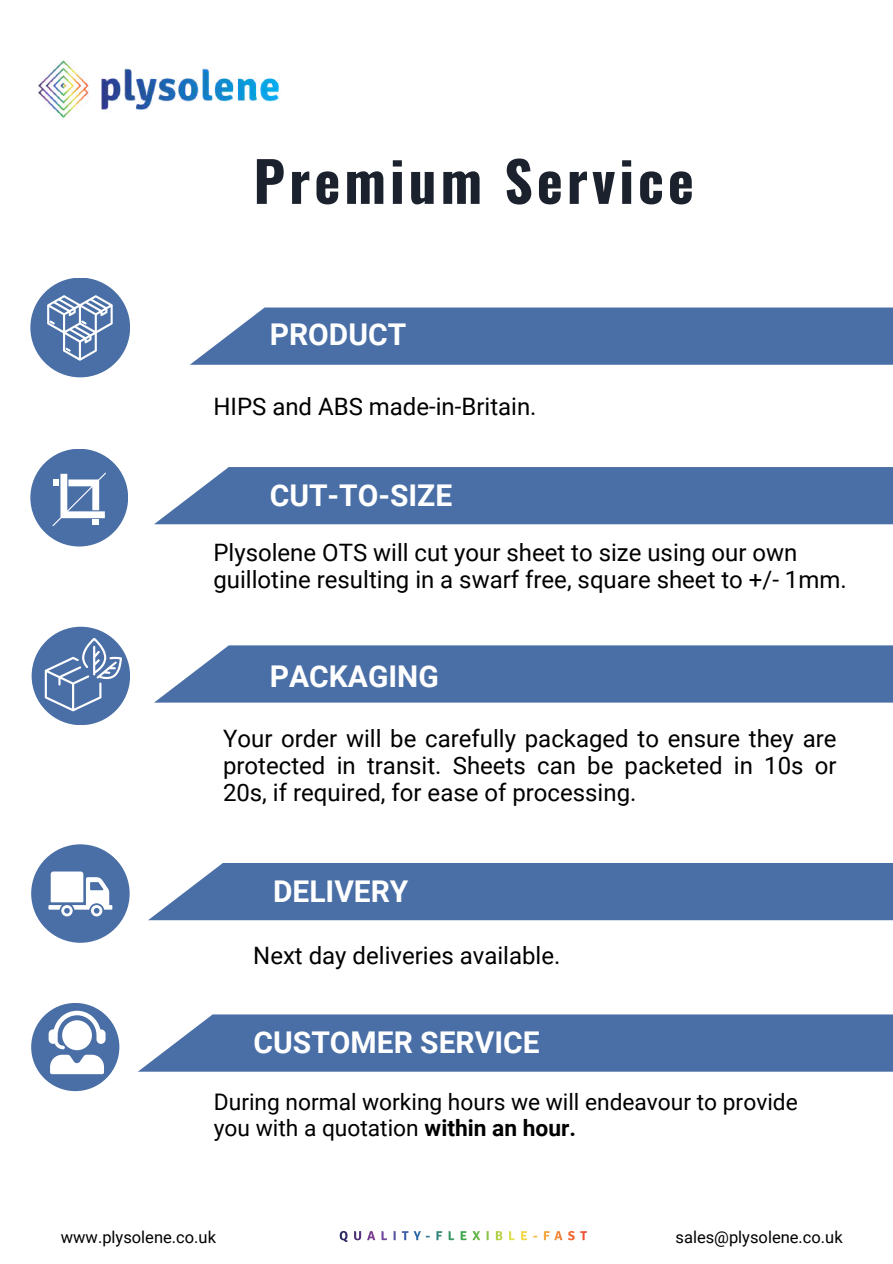
<style>
.page{position:relative;width:893px;height:1264px;background:#fff}
.page>*{position:absolute;margin:0;border:0;box-sizing:border-box;transform-origin:0 0}
.t1{font:700 55.2px "Oswald";letter-spacing:.075em;color:#1c212e}
.t2{font:700 30px "Roboto";color:#fff}
.t3{font:24px/27px "Roboto";color:#000}
.t4{font:22.8px/25.8px "Roboto";color:#000}
.t5{font:16.5px "Roboto";color:#000}
.s1{font-weight:700}
</style>
<div class="page">
<svg style="left:340px;top:1231px;width:247px;height:10px"></svg>
<svg style="left:190px;top:307px;width:702px;height:58px"></svg>
<div style="left:30px;top:277px;width:100px;height:100px;background:#4a6fa6;border-radius:50%"></div>
<svg style="left:47px;top:295px;width:66px;height:66px"></svg>
<div style="left:30px;top:449px;width:98px;height:97px;background:#4a6fa6;border-radius:50%"></div>
<svg style="left:52px;top:472px;width:54px;height:54px"></svg>
<div style="left:92px;top:519px;width:7px;height:6px;background:#fff"></div>
<div style="left:32px;top:626px;width:98px;height:99px;background:#4a6fa6;border-radius:50%"></div>
<svg style="left:45px;top:638px;width:77px;height:73px"></svg>
<div style="left:31px;top:844px;width:99px;height:98px;background:#4a6fa6;border-radius:50%"></div>
<svg style="left:48px;top:871px;width:64px;height:45px"></svg>
<div style="left:139px;top:1014px;width:753px;height:57px;background:#4a6fa6"></div>
<div style="left:31px;top:1002px;width:88px;height:89px;background:#4a6fa6;border-radius:50%"></div>
<svg style="left:49px;top:1010px;width:56px;height:64px"></svg>
<div style="left:154px;top:467px;width:738px;height:57px;background:#4a6fa6"></div>
<div style="left:155px;top:645px;width:737px;height:57px;background:#4a6fa6"></div>
<div style="left:148px;top:863px;width:744px;height:57px;background:#4a6fa6"></div>
<img style="left:38px;top:60px;width:242px;height:58px">
<h1 class="t1" style="left:253px;top:138px;width:442px">Premium Service</h1>
<p class="t2" style="left:270px;top:317px;width:138px">PRODUCT</p>
<p class="t3" style="left:213px;top:393px;width:324px">HIPS and ABS made-in-Britain.</p>
<p class="t2" style="left:270px;top:478px;width:184px">CUT-TO-SIZE</p>
<p class="t3" style="left:213px;top:539px;width:634px">Plysolene OTS will cut your sheet to size using our own guillotine resulting in a swarf free, square sheet to +/- 1mm.</p>
<p class="t2" style="left:270px;top:659px;width:170px">PACKAGING</p>
<p class="t3" style="left:223px;top:725px;width:615px;text-align:justify">Your order will be carefully packaged to ensure they are protected in transit. Sheets can be packeted in 10s or 20s, if required, for ease of processing.</p>
<p class="t2" style="left:273px;top:873px;width:137px">DELIVERY</p>
<p class="t3" style="left:253px;top:942px;width:309px">Next day deliveries available.</p>
<p class="t2" style="left:253px;top:1025px;width:287px">CUSTOMER SERVICE</p>
<p class="t4" style="left:214px;top:1089px;width:585px">During normal working hours we will endeavour to provide you with a quotation <span class="s1">within an hour.</span></p>
<p class="t5" style="left:61px;top:1227px;width:157px">www.plysolene.co.uk</p>
<p class="t5" style="left:675px;top:1227px;width:169px">sales@plysolene.co.uk</p>
</div>
